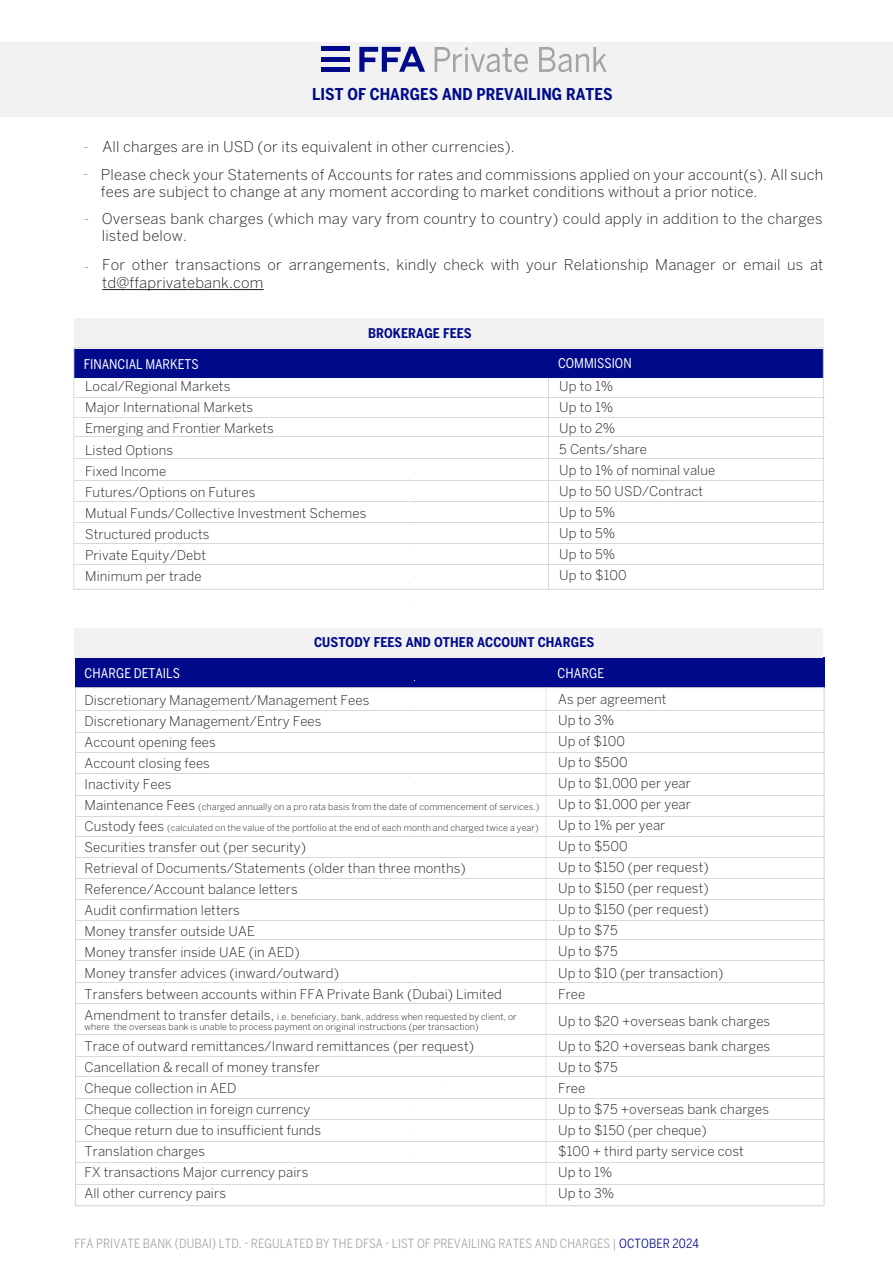
<style>
.page{position:relative;width:893px;height:1263px;background:#fff}
.page>*{position:absolute;margin:0;border:0;box-sizing:border-box;transform-origin:0 0}
.t1{font:700 16.2px "Benton Sans Condensed";letter-spacing:.005em;color:#000b8c}
.t2{font:300 14.7px/27.2px "Benton Sans";letter-spacing:.01em;color:#231f20}
.t3{font:300 14.7px/26.8px "Benton Sans";color:#898a8d}
.t4{font:300 13.35px/21px "Benton Sans";letter-spacing:.005em;color:#231f20}
.t5{font:700 13.35px "Benton Sans Condensed";letter-spacing:.01em;color:#000b8c}
.t6{font:13.35px "Benton Sans Condensed";color:#fff}
.t7{font:12.6px "Benton Sans Condensed";letter-spacing:.005em;color:#a6a5a5}
.t8{font:300 9px/10.5px "Benton Sans";letter-spacing:.005em;color:#231f20}
.s1{font-size:13.35px}
.s2{color:#000b8c}
</style>
<div class="page">
<div style="left:75px;top:657px;width:749px;height:31px;background:#000a8b"></div>
<div style="left:74px;top:319px;width:749px;height:29px;background:#f2f2f2"></div>
<div style="left:0;top:42px;width:892px;height:75px;background:#f2f2f2"></div>
<div style="left:74px;top:349px;width:749px;height:29px;background:#000a8b"></div>
<svg style="left:546px;top:689px;width:1px;height:515px"></svg>
<div style="left:73px;top:347px;width:751px;height:243px;border:1px solid #d9d9d8"></div>
<hr style="left:102px;top:289px;width:162px;height:1px;background:#231f20">
<svg style="left:435px;top:47px;width:93px;height:25px"></svg>
<svg style="left:539px;top:47px;width:68px;height:25px"></svg>
<hr style="left:321px;top:47px;width:29px;height:4px;background:#000a8b">
<hr style="left:321px;top:57px;width:29px;height:4px;background:#000a8b">
<hr style="left:321px;top:68px;width:29px;height:4px;background:#000a8b">
<svg style="left:359px;top:47px;width:66px;height:25px"></svg>
<div style="left:75px;top:628px;width:748px;height:29px;background:#f2f2f2"></div>
<hr style="left:548px;top:378px;width:1px;height:211px;background:#d9d9d8">
<hr style="left:74px;top:397px;width:751px;height:1px;background:#d9d9d8">
<hr style="left:74px;top:523px;width:750px;height:1px;background:#d9d9d8">
<hr style="left:74px;top:501px;width:749px;height:1px;background:#d9d9d8">
<hr style="left:74px;top:480px;width:750px;height:1px;background:#d9d9d8">
<hr style="left:74px;top:459px;width:750px;height:1px;background:#d9d9d8">
<hr style="left:75px;top:436px;width:748px;height:1px;background:#d9d9d8">
<hr style="left:74px;top:417px;width:751px;height:1px;background:#d9d9d8">
<hr style="left:73px;top:543px;width:750px;height:1px;background:#d9d9d8">
<hr style="left:74px;top:564px;width:750px;height:1px;background:#d9d9d8">
<hr style="left:76px;top:710px;width:748px;height:1px;background:#d9d9d8">
<hr style="left:76px;top:816px;width:749px;height:1px;background:#d9d9d8">
<hr style="left:76px;top:795px;width:749px;height:1px;background:#d9d9d8">
<hr style="left:75px;top:773px;width:750px;height:1px;background:#d9d9d8">
<hr style="left:76px;top:752px;width:748px;height:1px;background:#d9d9d8">
<hr style="left:76px;top:732px;width:748px;height:1px;background:#d9d9d8">
<hr style="left:76px;top:1098px;width:749px;height:1px;background:#d9d9d8">
<hr style="left:76px;top:836px;width:749px;height:1px;background:#d9d9d8">
<hr style="left:75px;top:1076px;width:750px;height:1px;background:#d9d9d8">
<hr style="left:76px;top:1119px;width:749px;height:1px;background:#d9d9d8">
<hr style="left:76px;top:1141px;width:749px;height:1px;background:#d9d9d8">
<hr style="left:76px;top:1056px;width:749px;height:1px;background:#d9d9d8">
<hr style="left:75px;top:1034px;width:749px;height:1px;background:#d9d9d8">
<hr style="left:76px;top:1003px;width:749px;height:1px;background:#d9d9d8">
<hr style="left:76px;top:982px;width:749px;height:1px;background:#d9d9d8">
<hr style="left:76px;top:960px;width:749px;height:1px;background:#d9d9d8">
<hr style="left:75px;top:939px;width:749px;height:1px;background:#d9d9d8">
<hr style="left:76px;top:920px;width:749px;height:1px;background:#d9d9d8">
<hr style="left:76px;top:899px;width:749px;height:1px;background:#d9d9d8">
<hr style="left:76px;top:878px;width:749px;height:1px;background:#d9d9d8">
<hr style="left:76px;top:857px;width:749px;height:1px;background:#d9d9d8">
<hr style="left:76px;top:1184px;width:748px;height:1px;background:#d9d9d8">
<hr style="left:75px;top:1162px;width:749px;height:1px;background:#d9d9d8">
<p class="t1" style="left:312px;top:84px;width:302px">LIST OF CHARGES AND PREVAILING RATES</p>
<p class="t3" style="left:83px;top:134px;width:7px">- -</p>
<p class="t3" style="left:84px;top:205px;width:7px">-</p>
<p class="t3" style="left:84px;top:253px;width:7px">-</p>
<p class="t2" style="left:101px;top:133px;width:724px">All charges are in USD (or its equivalent in other currencies).<br>Please check your Statements of Accounts for rates and commissions applied on your account(s). All such</p>
<p class="t2" style="left:101px;top:178px;width:723px;line-height:26.5px">fees are subject to change at any moment according to market conditions without a prior notice.<br>Overseas bank charges (which may vary from country to country) could apply in addition to the charges</p>
<p class="t2" style="left:102px;top:222px;width:723px;line-height:28.3px">listed below.<br>For other transactions or arrangements, kindly check with your Relationship Manager or email us at</p>
<p class="t2" style="left:102px;top:269px;width:163px">td@ffaprivatebank.com</p>
<p class="t5" style="left:368px;top:324px;width:105px">BROKERAGE FEES</p>
<p class="t6" style="left:84px;top:356px;width:117px">FINANCIAL MARKETS</p>
<p class="t6" style="left:558px;top:355px;width:75px">COMMISSION</p>
<p class="t4" style="left:85px;top:376px;width:283px">Local/Regional Markets<br>Major International Markets<br>Emerging and Frontier Markets<br>Listed Options<br>Fixed Income<br>Futures/Options on Futures<br>Mutual Funds/Collective Investment Schemes<br>Structured products<br>Private Equity/Debt<br>Minimum per trade</p>
<p class="t4" style="left:559px;top:376px;width:158px">Up to 1%<br>Up to 1%<br>Up to 2%<br>5 Cents/share<br>Up to 1% of nominal value<br>Up to 50 USD/Contract<br>Up to 5%<br>Up to 5%<br>Up to 5%<br>Up to $100</p>
<p class="t5" style="left:314px;top:633px;width:282px">CUSTODY FEES AND OTHER ACCOUNT CHARGES</p>
<p class="t6" style="left:85px;top:665px;width:97px">CHARGE DETAILS</p>
<p class="t6" style="left:558px;top:665px;width:48px">CHARGE</p>
<p class="t4" style="left:85px;top:689px;width:286px">Discretionary Management/Management Fees<br>Discretionary Management/Entry Fees<br>Account opening fees<br>Account closing fees<br>Inactivity Fees</p>
<p class="t8" style="left:85px;top:801px;width:456px"><span class="s1">Maintenance Fees</span> (charged annually on a pro rata basis from the date of commencement of services.)</p>
<p class="t8" style="left:85px;top:822px;width:456px"><span class="s1">Custody fees</span> (calculated on the value of the portfolio at the end of each month and charged twice a year)</p>
<p class="t4" style="left:85px;top:836px;width:419px">Securities transfer out (per security)<br>Retrieval of Documents/Statements (older than three months)<br>Reference/Account balance letters<br>Audit confirmation letters<br>Money transfer outside UAE<br>Money transfer inside UAE (in AED)<br>Money transfer advices (inward/outward)<br>Transfers between accounts within FFA Private Bank (Dubai) Limited</p>
<p class="t8" style="left:85px;top:1011px;width:434px"><span class="s1">Amendment to transfer details,</span> i.e. beneficiary, bank, address when requested by client, or where the overseas bank is unable to process payment on original instructions (per transaction)</p>
<p class="t4" style="left:85px;top:1035px;width:391px">Trace of outward remittances/Inward remittances (per request)<br>Cancellation &amp; recall of money transfer<br>Cheque collection in AED<br>Cheque collection in foreign currency<br>Cheque return due to insufficient funds<br>Translation charges<br>FX transactions Major currency pairs<br>All other currency pairs</p>
<p class="t4" style="left:558px;top:689px;width:167px">As per agreement<br>Up to 3%<br>Up of $100<br>Up to $500<br>Up to $1,000 per year<br>Up to $1,000 per year<br>Up to 1% per year<br>Up to $500<br>Up to $150 (per request)<br>Up to $150 (per request)<br>Up to $150 (per request)<br>Up to $75<br>Up to $75<br>Up to $10 (per transaction)<br>Free</p>
<p class="t4" style="left:558px;top:1008px;width:214px;line-height:25.5px">Up to $20 +overseas bank charges<br>Up to $20 +overseas bank charges</p>
<p class="t4" style="left:558px;top:1056px;width:212px">Up to $75<br>Free<br>Up to $75 +overseas bank charges<br>Up to $150 (per cheque)<br>$100 + third party service cost<br>Up to 1%<br>Up to 3%</p>
<p class="t7" style="left:75px;top:1236px;width:626px">FFA PRIVATE BANK (DUBAI) LTD. - REGULATED BY THE DFSA - LIST OF PREVAILING RATES AND CHARGES | <span class="s2">OCTOBER 2024</span></p>
</div>
